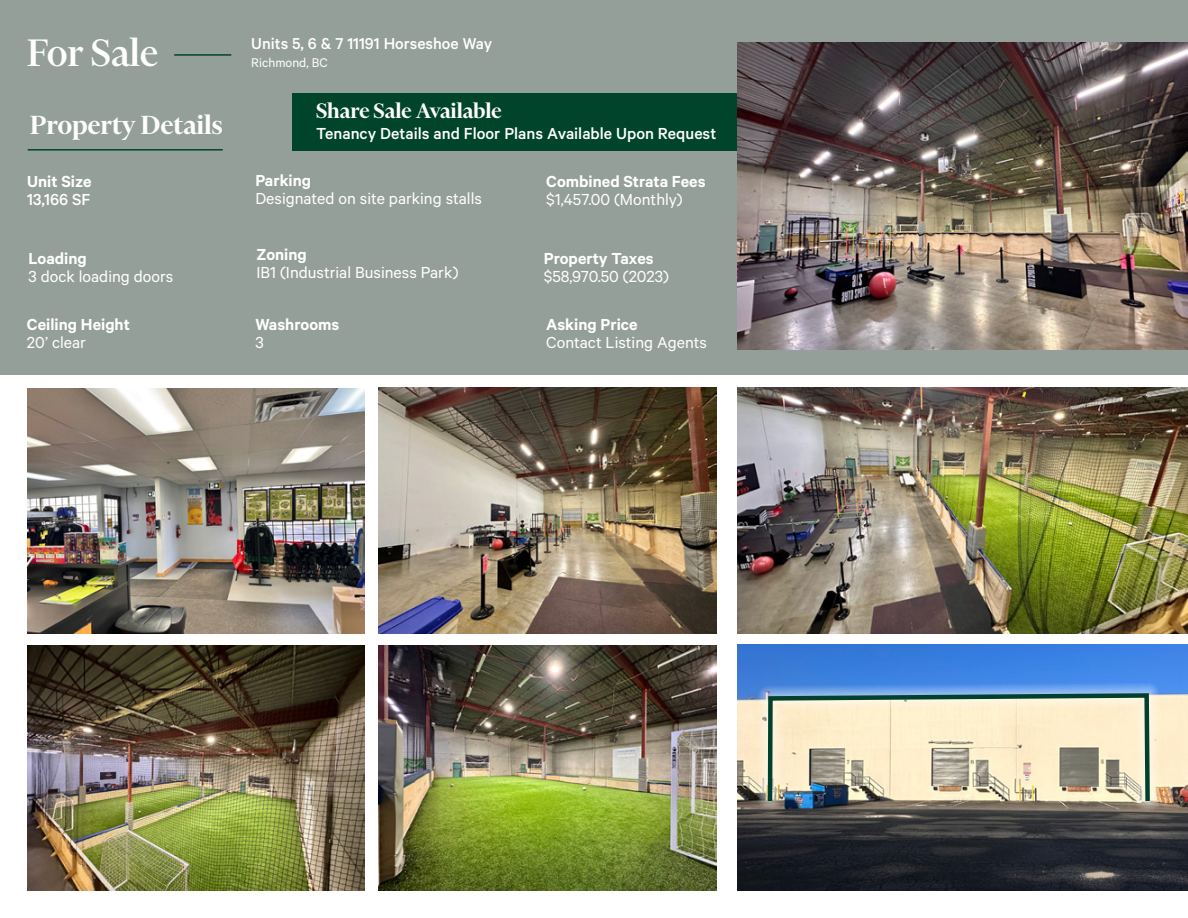
<style>
.page{position:relative;width:1188px;height:918px;background:#fff}
.page>*{position:absolute;margin:0;border:0;box-sizing:border-box;transform-origin:0 0}
.t1{font:500 43.8px "Financier Display";color:#fff}
.t2{font:600 30px "Financier Display";color:#fff}
.t3{font:600 24px "Financier Display";color:#fff}
.t4{font:18px "Calibre";color:#fff}
.t5{font:600 18px "Calibre";color:#fff}
.t6{font:500 18px "Calibre";color:#fff}
.t7{font:500 17.7px "Calibre";color:#fff}
.t8{font:14.25px "Calibre";color:#fff}
</style>
<div class="page">
<div style="left:0;top:0;width:1188px;height:375px;background:#959f99"></div>
<hr style="left:174px;top:54px;width:57px;height:2px;background:#00452b">
<hr style="left:28px;top:149px;width:195px;height:2px;background:#00452b">
<div style="left:292px;top:93px;width:513px;height:58px;background:#00452b"></div>
<img style="left:379px;top:645px;width:337px;height:246px">
<img style="left:27px;top:645px;width:337px;height:246px">
<img style="left:27px;top:388px;width:337px;height:246px">
<img style="left:378px;top:388px;width:338px;height:245px">
<img style="left:737px;top:645px;width:451px;height:246px">
<div style="left:757px;top:683px;width:403px;height:128px;background:#fff;opacity:.9"></div>
<svg style="left:766px;top:691px;width:386px;height:115px;background:#cecab1"></svg>
<img style="left:737px;top:388px;width:451px;height:246px">
<img style="left:737px;top:42px;width:451px;height:307px">
<h1 class="t1" style="left:27px;top:30px;width:133px">For Sale</h1>
<p class="t7" style="left:251px;top:33px;width:242px">Units 5, 6 &amp; 7 11191 Horseshoe Way</p>
<p class="t8" style="left:251px;top:55px;width:78px">Richmond, BC</p>
<h2 class="t2" style="left:30px;top:105px;width:194px">Property Details</h2>
<h3 class="t3" style="left:316px;top:94px;width:187px">Share Sale Available</h3>
<p class="t6" style="left:316px;top:123px;width:402px">Tenancy Details and Floor Plans Available Upon Request</p>
<p class="t5" style="left:27px;top:170px;width:66px">Unit Size</p>
<p class="t6" style="left:27px;top:188px;width:65px">13,166 SF</p>
<p class="t5" style="left:255px;top:170px;width:57px">Parking</p>
<p class="t4" style="left:255px;top:188px;width:228px">Designated on site parking stalls</p>
<p class="t5" style="left:546px;top:170px;width:161px">Combined Strata Fees</p>
<p class="t4" style="left:546px;top:188px;width:138px">$1,457.00 (Monthly)</p>
<p class="t5" style="left:29px;top:247px;width:60px">Loading</p>
<p class="t4" style="left:29px;top:265px;width:146px">3 dock loading doors</p>
<p class="t5" style="left:257px;top:244px;width:52px">Zoning</p>
<p class="t4" style="left:257px;top:262px;width:203px">IB1 (Industrial Business Park)</p>
<p class="t5" style="left:544px;top:247px;width:111px">Property Taxes</p>
<p class="t4" style="left:544px;top:265px;width:127px">$58,970.50 (2023)</p>
<p class="t5" style="left:27px;top:313px;width:104px">Ceiling Height</p>
<p class="t4" style="left:27px;top:332px;width:60px">20’ clear</p>
<p class="t5" style="left:255px;top:313px;width:86px">Washrooms</p>
<p class="t4" style="left:255px;top:332px;width:10px">3</p>
<p class="t5" style="left:546px;top:313px;width:93px">Asking Price</p>
<p class="t4" style="left:546px;top:332px;width:162px">Contact Listing Agents</p>
</div>
